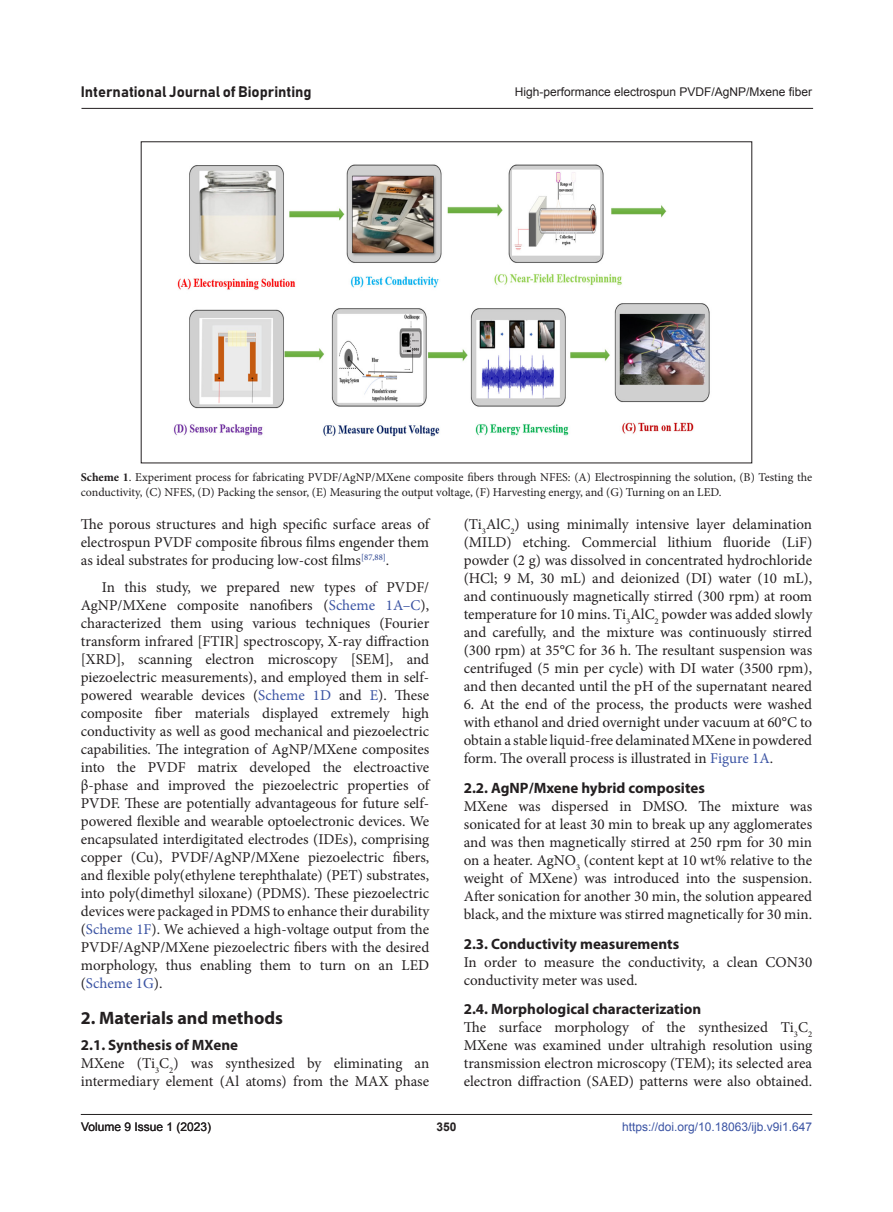
<style>
.page{position:relative;width:893px;height:1212px;background:#fff}
.page>*{position:absolute;margin:0;border:0;box-sizing:border-box;transform-origin:0 0}
.Head1{font:700 18px "Myriad Pro";color:#231f20}
.body_text_first{font:15px/18px "Minion Pro";color:#231f20;text-align:justify}
.body_text{font:15px/18px "Minion Pro";color:#231f20;text-align:justify}
.Head2{font:700 15px "Myriad Pro";color:#231f20}
.t1{font:15px "Bahnschrift";color:#231f20}
.Head1-Head2{font:700 15px "Myriad Pro";color:#231f20}
.figLends{font:12px/15px "Minion Pro";color:#231f20}
.t2{font:12px "Arial";color:#231f20}
.t3{font:12px "Arial";color:#3a53a3}
.t4{font:700 12px "Arial";color:#231f20}
.s1{font-weight:700}
.s2{color:#3a53a3}
</style>
<div class="page">
<hr style="left:81px;top:1114px;width:731px;height:1px;background:#231f20">
<hr style="left:81px;top:108px;width:732px;height:1px;background:#231f20">
<img style="left:173px;top:164px;width:537px;height:273px">
<p class="t1" style="left:81px;top:83px;width:232px">International Journal of Bioprinting</p>
<p class="t2" style="left:515px;top:84px;width:299px">High-performance electrospun PVDF/AgNP/Mxene fiber</p>
<p class="figLends" style="left:81px;top:470px;width:733px"><span class="s1">Scheme 1</span>. Experiment process for fabricating PVDF/AgNP/MXene composite fibers through NFES: (A) Electrospinning the solution, (B) Testing the conductivity, (C) NFES, (D) Packing the sensor, (E) Measuring the output voltage, (F) Harvesting energy, and (G) Turning on an LED.</p>
<p class="body_text" style="left:81px;top:515px;width:350px">The porous structures and high specific surface areas of electrospun PVDF composite fibrous films engender them as ideal substrates for producing low-cost films<sup>[87,88]</sup>.</p>
<p class="body_text" style="left:81px;top:578px;width:350px;text-indent:21px">In this study, we prepared new types of PVDF/ AgNP/MXene composite nanofibers (<span class="s2">Scheme 1A–C</span>), characterized them using various techniques (Fourier transform infrared [FTIR] spectroscopy, X-ray diffraction [XRD], scanning electron microscopy [SEM], and piezoelectric measurements), and employed them in self&shy;powered wearable devices (<span class="s2">Scheme 1D</span> and <span class="s2">E</span>). These composite fiber materials displayed extremely high conductivity as well as good mechanical and piezoelectric capabilities. The integration of AgNP/MXene composites into the PVDF matrix developed the electroactive β-phase and improved the piezoelectric properties of PVDF. These are potentially advantageous for future self&shy;powered flexible and wearable optoelectronic devices. We encapsulated interdigitated electrodes (IDEs), comprising copper (Cu), PVDF/AgNP/MXene piezoelectric fibers, and flexible poly(ethylene terephthalate) (PET) substrates, into poly(dimethyl siloxane) (PDMS). These piezoelectric devices were packaged in PDMS to enhance their durability (<span class="s2">Scheme 1F</span>). We achieved a high-voltage output from the PVDF/AgNP/MXene piezoelectric fibers with the desired morphology, thus enabling them to turn on an LED (<span class="s2">Scheme 1G</span>).</p>
<p class="Head1" style="left:81px;top:1006px;width:204px">2. Materials and methods</p>
<p class="Head1-Head2" style="left:81px;top:1035px;width:159px">2.1. Synthesis of MXene</p>
<p class="body_text_first" style="left:81px;top:1054px;width:350px">MXene (Ti<sub>3</sub>C<sub>2</sub>) was synthesized by eliminating an intermediary element (Al atoms) from the MAX phase</p>
<p class="body_text_first" style="left:464px;top:515px;width:350px">(Ti<sub>3</sub>AlC<sub>2</sub>) using minimally intensive layer delamination (MILD) etching. Commercial lithium fluoride (LiF) powder (2 g) was dissolved in concentrated hydrochloride (HCl; 9 M, 30 mL) and deionized (DI) water (10 mL), and continuously magnetically stirred (300 rpm) at room temperature for 10 mins. Ti<sub>3</sub>AlC<sub>2</sub> powder was added slowly and carefully, and the mixture was continuously stirred (300 rpm) at 35°C for 36 h. The resultant suspension was centrifuged (5 min per cycle) with DI water (3500 rpm), and then decanted until the pH of the supernatant neared</p>
<p class="body_text_first" style="left:464px;top:695px;width:350px">6. At the end of the process, the products were washed with ethanol and dried overnight under vacuum at 60°C to obtain a stable liquid-free delaminated MXene in powdered form. The overall process is illustrated in <span class="s2">Figure 1A</span>.</p>
<p class="Head2" style="left:464px;top:778px;width:243px">2.2. AgNP/Mxene hybrid composites</p>
<p class="body_text_first" style="left:464px;top:797px;width:350px">MXene was dispersed in DMSO. The mixture was sonicated for at least 30 min to break up any agglomerates and was then magnetically stirred at 250 rpm for 30 min on a heater. AgNO<sub>3</sub> (content kept at 10 wt% relative to the weight of MXene) was introduced into the suspension.<br>After sonication for another 30 min, the solution appeared black, and the mixture was stirred magnetically for 30 min.</p>
<p class="Head2" style="left:464px;top:934px;width:217px">2.3. Conductivity measurements</p>
<p class="body_text_first" style="left:464px;top:953px;width:350px">In order to measure the conductivity, a clean CON30 conductivity meter was used.</p>
<p class="Head2" style="left:464px;top:999px;width:239px">2.4. Morphological characterization</p>
<p class="body_text_first" style="left:464px;top:1018px;width:350px">The surface morphology of the synthesized Ti<sub>3</sub>C<sub>2<br></sub>MXene was examined under ultrahigh resolution using transmission electron microscopy (TEM); its selected area electron diffraction (SAED) patterns were also obtained.</p>
<p class="t2" style="left:81px;top:1119px;width:132px">Volume 9 Issue 1 (2023)</p>
<p class="t4" style="left:436px;top:1119px;width:22px">350</p>
<p class="t3" style="left:622px;top:1119px;width:192px">https://doi.org/10.18063/ijb.v9i1.647</p>
</div>
